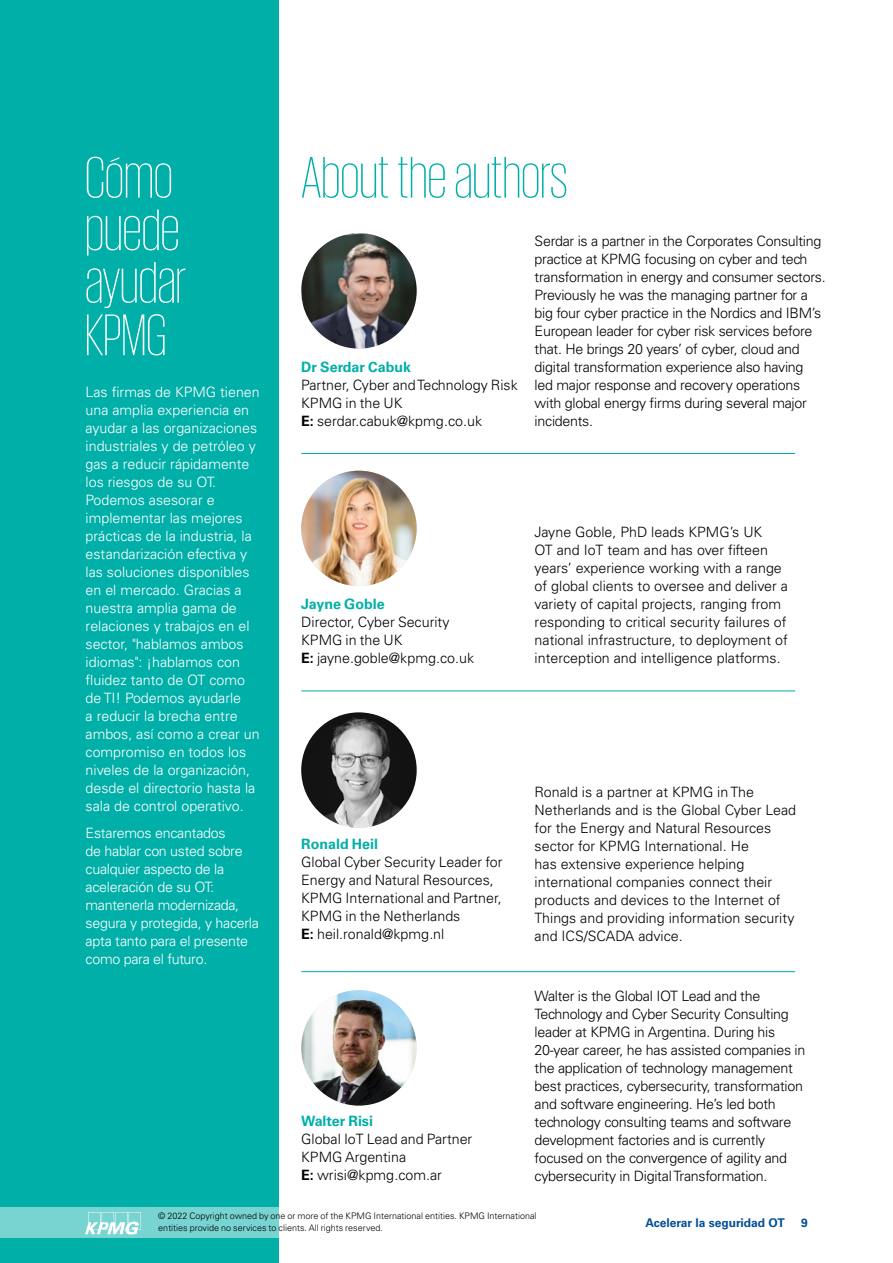
<style>
.page{position:relative;width:893px;height:1263px;background:#fff}
.page>*{position:absolute;margin:0;border:0;box-sizing:border-box;transform-origin:0 0}
.t1{font:200 60px/52.5px "KPMG";color:#fff}
.t2{font:200 60px "KPMG";color:#00afa8}
.t3{font:300 14.25px/18px "Univers LT Std";color:#000}
.t4{font:300 14.25px/18px "Univers LT Std";letter-spacing:-.02em;color:#000}
.t5{font:300 14.25px/18px "Univers LT Std";color:#fff}
.t6{font:300 14.25px/18px "Univers LT Std";letter-spacing:-.02em;color:#fff}
.t7{font:700 14.25px "Univers LT Std";color:#00afa8}
.t8{font:700 12px "Univers LT Std";color:#004e98}
.t9{font:300 9px/12px "Univers LT Std";color:#000}
.s1{font-weight:700}
</style>
<div class="page">
<div style="left:0;top:0;width:279px;height:1263px;background:#00afa8"></div>
<img style="left:301px;top:233px;width:116px;height:116px">
<img style="left:301px;top:471px;width:116px;height:115px;border-radius:58px">
<img style="left:301px;top:712px;width:116px;height:116px;border-radius:58px">
<img style="left:301px;top:990px;width:116px;height:115px;border-radius:58px">
<hr style="left:301px;top:453px;width:494px;height:1px;background:#00afa8">
<hr style="left:301px;top:971px;width:494px;height:1px;background:#00afa8">
<hr style="left:301px;top:690px;width:494px;height:1px;background:#00afa8">
<div style="left:0;top:1208px;width:279px;height:30px;background:#77d4d0"></div>
<svg style="left:85px;top:1212px;width:56px;height:22px"></svg>
<h1 class="t1" style="left:85px;top:150px;width:103px">Cómo puede ayudar<br>KPMG</h1>
<p class="t5" style="left:86px;top:383px;width:176px">Las firmas de KPMG tienen una amplia experiencia en ayudar a las organizaciones industriales y de petróleo y gas a reducir rápidamente los riesgos de su OT.<br>Podemos asesorar e implementar las mejores prácticas de la industria, la estandarización efectiva y las soluciones disponibles en el mercado. Gracias a nuestra amplia gama de relaciones y trabajos en el sector, "hablamos ambos idiomas": ¡hablamos con fluidez tanto de OT como de TI! Podemos ayudarle<br>a reducir la brecha entre ambos, así como a crear un compromiso en todos los niveles de la organización, desde el directorio hasta la sala de control operativo.</p>
<p class="t6" style="left:86px;top:823px;width:175px">Estaremos encantados<br>de hablar con usted sobre cualquier aspecto de la aceleración de su OT: mantenerla modernizada, segura y protegida, y hacerla apta tanto para el presente como para el futuro.</p>
<h1 class="t2" style="left:301px;top:149px;width:268px">About the authors</h1>
<p class="t4" style="left:535px;top:232px;width:292px">Serdar is a partner in the Corporates Consulting practice at KPMG focusing on cyber and tech transformation in energy and consumer sectors.<br>Previously he was the managing partner for a big four cyber practice in the Nordics and IBM’s European leader for cyber risk services before that. He brings 20 years’ of cyber, cloud and digital transformation experience also having<br>led major response and recovery operations with global energy firms during several major incidents.</p>
<p class="t7" style="left:301px;top:359px;width:111px">Dr Serdar Cabuk</p>
<p class="t3" style="left:301px;top:376px;width:218px">Partner, Cyber and Technology Risk<br>KPMG in the UK<br><span class="s1">E:</span> serdar.cabuk@kpmg.co.uk</p>
<p class="t7" style="left:301px;top:596px;width:85px">Jayne Goble</p>
<p class="t3" style="left:301px;top:613px;width:174px">Director, Cyber Security<br>KPMG in the UK<br><span class="s1">E:</span> jayne.goble@kpmg.co.uk</p>
<p class="t3" style="left:535px;top:523px;width:255px">Jayne Goble, PhD leads KPMG’s UK<br>OT and IoT team and has over fifteen years’ experience working with a range of global clients to oversee and deliver a variety of capital projects, ranging from responding to critical security failures of national infrastructure, to deployment of interception and intelligence platforms.</p>
<p class="t7" style="left:301px;top:836px;width:78px">Ronald Heil</p>
<p class="t3" style="left:301px;top:853px;width:203px">Global Cyber Security Leader for<br>Energy and Natural Resources,<br>KPMG International and Partner,<br>KPMG in the Netherlands<br><span class="s1">E:</span> heil.ronald@kpmg.nl</p>
<p class="t3" style="left:535px;top:783px;width:263px">Ronald is a partner at KPMG in The Netherlands and is the Global Cyber Lead for the Energy and Natural Resources sector for KPMG International. He<br>has extensive experience helping international companies connect their products and devices to the Internet of Things and providing information security and ICS/SCADA advice.</p>
<p class="t4" style="left:535px;top:987px;width:272px">Walter is the Global IOT Lead and the Technology and Cyber Security Consulting leader at KPMG in Argentina. During his 20-year career, he has assisted companies in the application of technology management best practices, cybersecurity, transformation and software engineering. He’s led both technology consulting teams and software development factories and is currently focused on the convergence of agility and cybersecurity in Digital Transformation.</p>
<p class="t8" style="left:645px;top:1216px;width:141px">Acelerar la seguridad OT</p>
<p class="t8" style="left:801px;top:1216px;width:8px">9</p>
<p class="t7" style="left:301px;top:1112px;width:73px">Walter Risi</p>
<p class="t3" style="left:301px;top:1129px;width:173px">Global IoT Lead and Partner<br>KPMG Argentina<br><span class="s1">E:</span> wrisi@kpmg.com.ar</p>
<p class="t9" style="left:158px;top:1209px;width:380px">© 2022 Copyright owned by one or more of the KPMG International entities. KPMG International entities provide no services to clients. All rights reserved.</p>
</div>
